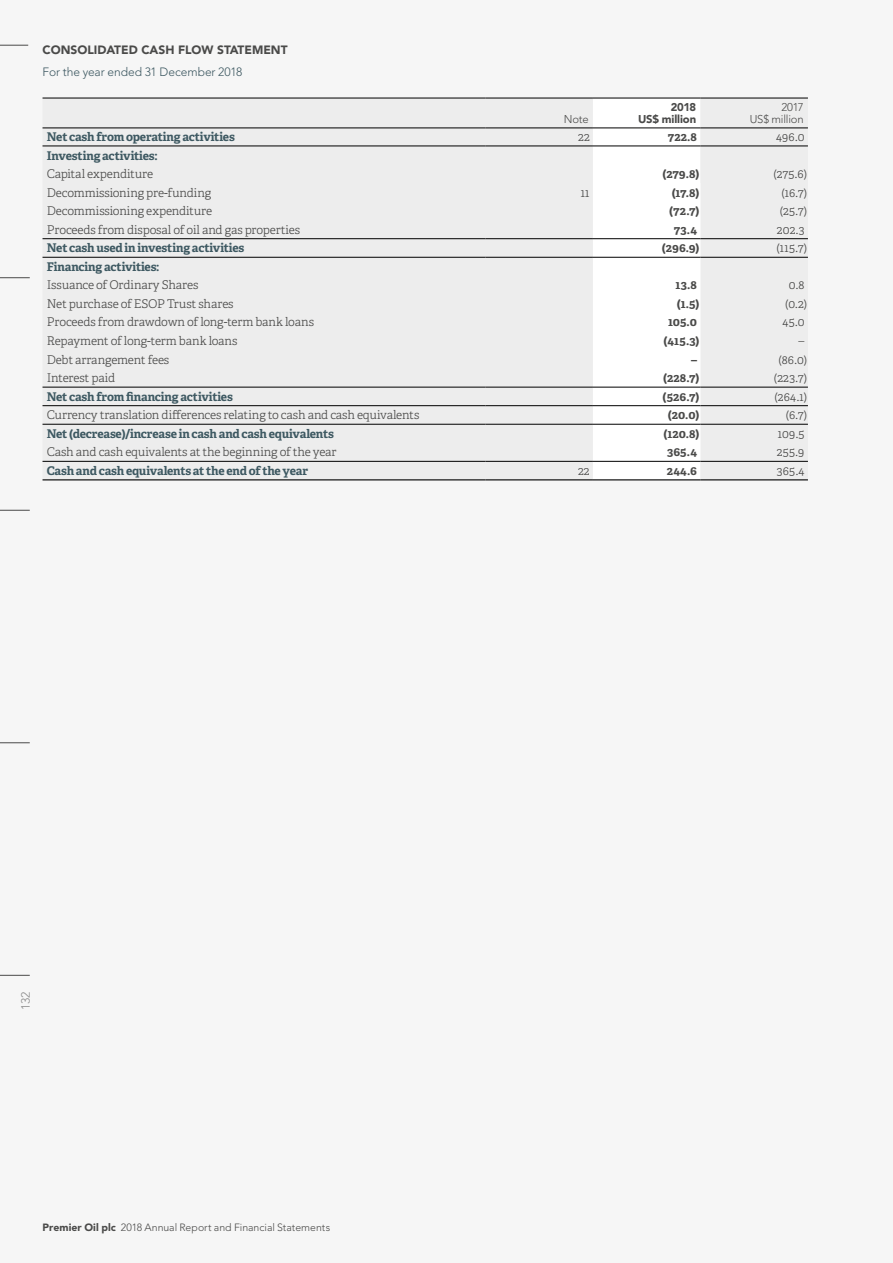
<style>
.page{position:relative;width:893px;height:1263px;background:#f6f6f6}
.page>*{position:absolute;margin:0;border:0;box-sizing:border-box;transform-origin:0 0}
.t1{font:300 12px "Adelle";letter-spacing:-.01em;color:#4a4a49}
.t2{font:700 12px "Adelle";letter-spacing:-.015em;color:#3e5962}
.t3{font:700 12px "Adelle";letter-spacing:.005em;color:#4a4a49}
.t4{font:900 12px "Avenir LT Std";color:#4a4a49}
.t5{font:300 12px "Avenir LT Std";letter-spacing:-.005em;color:#3e5962}
.t6{font:300 12px "Avenir LT Std";color:#878787}
.t7{font:300 11.25px/12.3px "Avenir LT Std";letter-spacing:-.02em;color:#4a4a49;text-align:right}
.t8{font:900 11.25px/12.3px "Avenir LT Std";letter-spacing:-.01em;color:#4a4a49;text-align:right}
.t9{font:300 10.5px "Avenir LT Std";color:#4a4a49}
.s1{font-weight:900}
</style>
<div class="page">
<div style="left:43px;top:127px;width:550px;height:334px;background:#ededed"></div>
<svg style="left:593px;top:127px;width:215px;height:334px"></svg>
<hr style="left:43px;top:98px;width:442px;height:1px;background:#000">
<hr style="left:485px;top:98px;width:108px;height:1px;background:#000">
<hr style="left:593px;top:98px;width:107px;height:1px;background:#000">
<hr style="left:700px;top:98px;width:108px;height:1px;background:#000">
<hr style="left:43px;top:128px;width:442px;height:1px;background:#000">
<hr style="left:485px;top:128px;width:108px;height:1px;background:#000">
<hr style="left:593px;top:128px;width:107px;height:1px;background:#000">
<hr style="left:700px;top:128px;width:108px;height:1px;background:#000">
<hr style="left:43px;top:146px;width:442px;height:1px;background:#000">
<hr style="left:485px;top:146px;width:108px;height:1px;background:#000">
<hr style="left:593px;top:146px;width:107px;height:1px;background:#000">
<hr style="left:700px;top:146px;width:108px;height:1px;background:#000">
<hr style="left:43px;top:238px;width:442px;height:1px;background:#000">
<hr style="left:485px;top:238px;width:108px;height:1px;background:#000">
<hr style="left:593px;top:238px;width:107px;height:1px;background:#000">
<hr style="left:700px;top:238px;width:108px;height:1px;background:#000">
<hr style="left:43px;top:257px;width:442px;height:1px;background:#000">
<hr style="left:485px;top:257px;width:108px;height:1px;background:#000">
<hr style="left:593px;top:257px;width:107px;height:1px;background:#000">
<hr style="left:700px;top:257px;width:108px;height:1px;background:#000">
<hr style="left:43px;top:387px;width:442px;height:1px;background:#000">
<hr style="left:485px;top:387px;width:108px;height:1px;background:#000">
<hr style="left:593px;top:387px;width:107px;height:1px;background:#000">
<hr style="left:700px;top:387px;width:108px;height:1px;background:#000">
<hr style="left:43px;top:405px;width:442px;height:1px;background:#000">
<hr style="left:485px;top:405px;width:108px;height:1px;background:#000">
<hr style="left:593px;top:405px;width:107px;height:1px;background:#000">
<hr style="left:700px;top:405px;width:108px;height:1px;background:#000">
<hr style="left:43px;top:424px;width:442px;height:1px;background:#000">
<hr style="left:485px;top:424px;width:108px;height:1px;background:#000">
<hr style="left:593px;top:424px;width:107px;height:1px;background:#000">
<hr style="left:700px;top:424px;width:108px;height:1px;background:#000">
<hr style="left:43px;top:461px;width:442px;height:1px;background:#000">
<hr style="left:485px;top:461px;width:108px;height:1px;background:#000">
<hr style="left:593px;top:461px;width:107px;height:1px;background:#000">
<hr style="left:700px;top:461px;width:108px;height:1px;background:#000">
<hr style="left:43px;top:479px;width:442px;height:1px;background:#000">
<hr style="left:485px;top:479px;width:108px;height:1px;background:#000">
<hr style="left:593px;top:479px;width:107px;height:1px;background:#000">
<hr style="left:700px;top:479px;width:108px;height:1px;background:#000">
<hr style="left:0;top:510px;width:30px;height:1px;background:#4a4a49">
<hr style="left:0;top:742px;width:30px;height:1px;background:#4a4a49">
<hr style="left:0;top:975px;width:30px;height:1px;background:#4a4a49">
<hr style="left:0;top:277px;width:30px;height:1px;background:#4a4a49">
<svg style="left:0;top:45px;width:28px;height:1px"></svg>
<p class="t4" style="left:43px;top:42px;width:247px">CONSOLIDATED CASH FLOW STATEMENT</p>
<p class="t5" style="left:43px;top:64px;width:201px">For the year ended 31 December 2018</p>
<p class="t7" style="left:564px;top:113px;width:26px">Note</p>
<p class="t8" style="left:638px;top:101px;width:59px">2018<br>US$ million</p>
<p class="t7" style="left:750px;top:101px;width:55px">2017<br>US$ million</p>
<p class="t2" style="left:47px;top:129px;width:190px">Net cash from operating activities</p>
<p class="t1" style="left:578px;top:129px;width:13px">22</p>
<p class="t3" style="left:668px;top:129px;width:31px">722.8</p>
<p class="t1" style="left:776px;top:129px;width:30px">496.0</p>
<p class="t2" style="left:47px;top:148px;width:112px">Investing activities:</p>
<p class="t1" style="left:47px;top:166px;width:108px">Capital expenditure</p>
<p class="t3" style="left:662px;top:166px;width:39px">(279.8)</p>
<p class="t1" style="left:773px;top:166px;width:35px">(275.6)</p>
<p class="t1" style="left:47px;top:185px;width:166px">Decommissioning pre-funding</p>
<p class="t1" style="left:581px;top:185px;width:10px">11</p>
<p class="t3" style="left:672px;top:185px;width:29px">(17.8)</p>
<p class="t1" style="left:781px;top:185px;width:27px">(16.7)</p>
<p class="t1" style="left:47px;top:204px;width:167px">Decommissioning expenditure</p>
<p class="t3" style="left:669px;top:203px;width:32px">(72.7)</p>
<p class="t1" style="left:780px;top:204px;width:29px">(25.7)</p>
<p class="t1" style="left:47px;top:222px;width:255px">Proceeds from disposal of oil and gas properties</p>
<p class="t3" style="left:674px;top:222px;width:25px">73.4</p>
<p class="t1" style="left:777px;top:222px;width:29px">202.3</p>
<p class="t2" style="left:47px;top:240px;width:199px">Net cash used in investing activities</p>
<p class="t3" style="left:662px;top:240px;width:39px">(296.9)</p>
<p class="t1" style="left:776px;top:241px;width:32px">(115.7)</p>
<p class="t2" style="left:47px;top:259px;width:114px">Financing activities:</p>
<p class="t1" style="left:47px;top:278px;width:153px">Issuance of Ordinary Shares</p>
<p class="t3" style="left:676px;top:277px;width:23px">13.8</p>
<p class="t1" style="left:789px;top:278px;width:17px">0.8</p>
<p class="t1" style="left:47px;top:296px;width:188px">Net purchase of ESOP Trust shares</p>
<p class="t3" style="left:677px;top:296px;width:24px">(1.5)</p>
<p class="t1" style="left:785px;top:296px;width:24px">(0.2)</p>
<p class="t1" style="left:47px;top:315px;width:269px">Proceeds from drawdown of long-term bank loans</p>
<p class="t3" style="left:668px;top:315px;width:30px">105.0</p>
<p class="t1" style="left:783px;top:315px;width:23px">45.0</p>
<p class="t1" style="left:47px;top:333px;width:192px">Repayment of long-term bank loans</p>
<p class="t3" style="left:664px;top:333px;width:37px">(415.3)</p>
<p class="t1" style="left:798px;top:333px;width:7px">–</p>
<p class="t1" style="left:47px;top:352px;width:124px">Debt arrangement fees</p>
<p class="t3" style="left:691px;top:352px;width:7px">–</p>
<p class="t1" style="left:778px;top:352px;width:30px">(86.0)</p>
<p class="t1" style="left:47px;top:371px;width:70px">Interest paid</p>
<p class="t3" style="left:663px;top:370px;width:38px">(228.7)</p>
<p class="t1" style="left:774px;top:371px;width:35px">(223.7)</p>
<p class="t2" style="left:47px;top:389px;width:188px">Net cash from financing activities</p>
<p class="t3" style="left:663px;top:389px;width:38px">(526.7)</p>
<p class="t1" style="left:774px;top:389px;width:34px">(264.1)</p>
<p class="t1" style="left:47px;top:408px;width:374px">Currency translation differences relating to cash and cash equivalents</p>
<p class="t3" style="left:668px;top:407px;width:33px">(20.0)</p>
<p class="t1" style="left:786px;top:408px;width:23px">(6.7)</p>
<p class="t2" style="left:47px;top:426px;width:289px">Net (decrease)/increase in cash and cash equivalents</p>
<p class="t3" style="left:663px;top:426px;width:38px">(120.8)</p>
<p class="t1" style="left:778px;top:426px;width:28px">109.5</p>
<p class="t1" style="left:47px;top:445px;width:291px">Cash and cash equivalents at the beginning of the year</p>
<p class="t3" style="left:667px;top:444px;width:31px">365.4</p>
<p class="t1" style="left:777px;top:445px;width:29px">255.9</p>
<p class="t2" style="left:47px;top:463px;width:263px">Cash and cash equivalents at the end of the year</p>
<p class="t1" style="left:578px;top:463px;width:13px">22</p>
<p class="t3" style="left:667px;top:463px;width:32px">244.6</p>
<p class="t1" style="left:777px;top:463px;width:29px">365.4</p>
<p class="t6" style="left:19px;top:1010px;width:19px;rotate:-90deg">132</p>
<p class="t9" style="left:43px;top:1221px;width:289px"><span class="s1">Premier Oil plc</span> 2018 Annual Report and Financial Statements</p>
</div>
